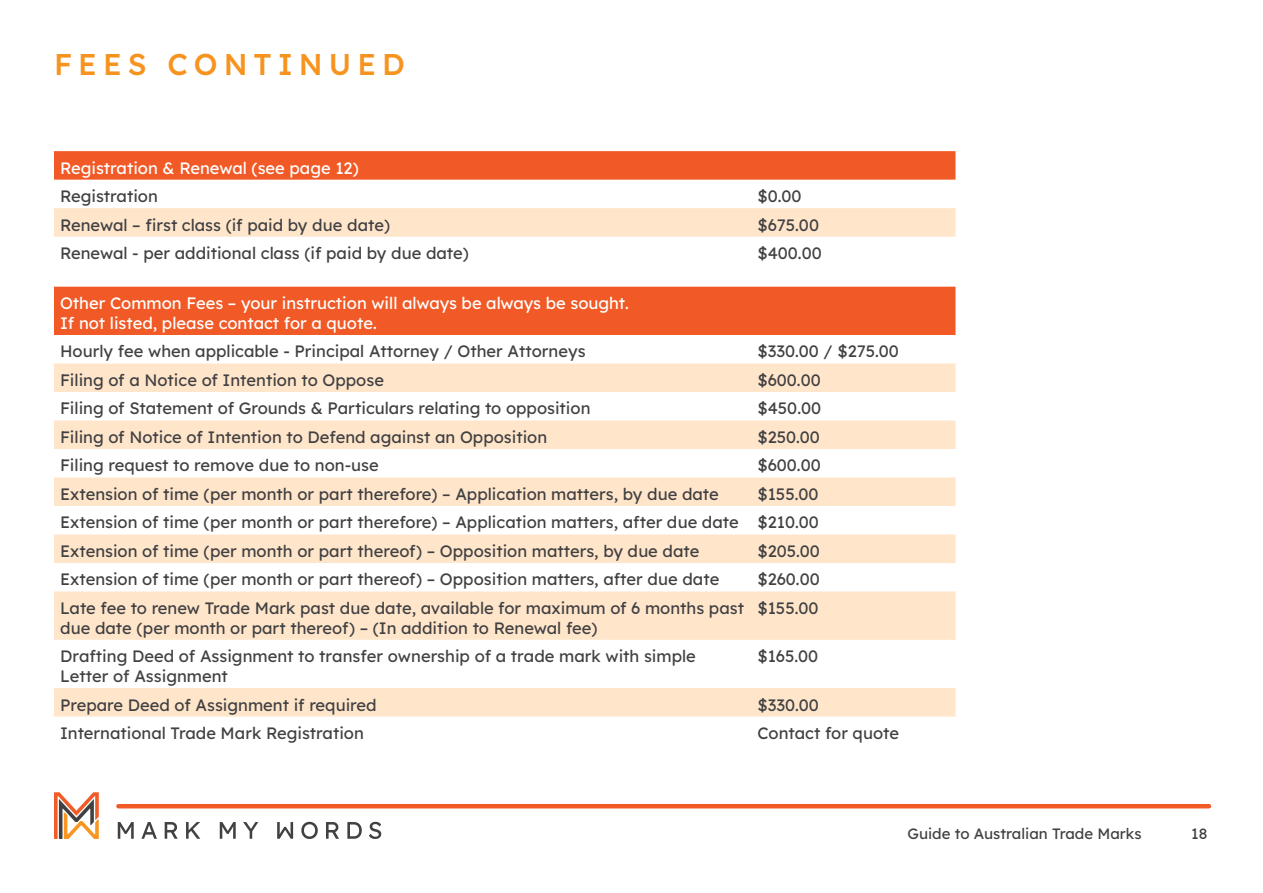
<style>
.page{position:relative;width:1263px;height:893px;background:#fff}
.page>*{position:absolute;margin:0;border:0;box-sizing:border-box;transform-origin:0 0}
.t1{font:500 30px "Lexend Deca";letter-spacing:.2em;color:#f7941f}
.t2{font:16.5px/28.5px "Lexend Deca";color:#414042}
.t3{font:16.5px/19.8px "Lexend Deca";color:#fff}
.t4{font:15px "Lexend Deca";color:#414042}
</style>
<div class="page">
<svg style="left:118px;top:822px;width:16px;height:17px"></svg>
<svg style="left:141px;top:822px;width:16px;height:17px"></svg>
<svg style="left:165px;top:822px;width:13px;height:17px"></svg>
<svg style="left:186px;top:822px;width:14px;height:17px"></svg>
<svg style="left:220px;top:822px;width:16px;height:17px"></svg>
<svg style="left:243px;top:822px;width:15px;height:17px"></svg>
<svg style="left:277px;top:822px;width:16px;height:17px"></svg>
<svg style="left:301px;top:822px;width:17px;height:17px"></svg>
<svg style="left:326px;top:822px;width:13px;height:17px"></svg>
<svg style="left:347px;top:822px;width:15px;height:17px"></svg>
<svg style="left:369px;top:822px;width:12px;height:17px"></svg>
<svg style="left:54px;top:792px;width:45px;height:47px"></svg>
<hr style="left:118px;top:804px;width:1091px;height:4px;background:#f15a26">
<div style="left:54px;top:287px;width:901px;height:48px;background:#f15a26"></div>
<svg style="left:54px;top:363px;width:901px;height:354px;fill:#ffe6cb"></svg>
<div style="left:54px;top:151px;width:901px;height:29px;background:#f15a26"></div>
<div style="left:54px;top:208px;width:901px;height:29px;background:#ffe6cb"></div>
<h1 class="t1" style="left:54px;top:43px;width:352px">FEES CONTINUED</h1>
<p class="t3" style="left:60px;top:157px;width:300px">Registration &amp; Renewal (see page 12)</p>
<p class="t2" style="left:60px;top:181px;width:99px">Registration</p>
<p class="t2" style="left:757px;top:181px;width:46px">$0.00</p>
<p class="t2" style="left:60px;top:209px;width:332px">Renewal – first class (if paid by due date)</p>
<p class="t2" style="left:757px;top:209px;width:63px">$675.00</p>
<p class="t2" style="left:60px;top:238px;width:410px">Renewal - per additional class (if paid by due date)</p>
<p class="t2" style="left:757px;top:238px;width:66px">$400.00</p>
<p class="t3" style="left:60px;top:292px;width:570px">Other Common Fees – your instruction will always be always be sought.<br>If not listed, please contact for a quote.</p>
<p class="t2" style="left:60px;top:336px;width:527px">Hourly fee when applicable - Principal Attorney / Other Attorneys</p>
<p class="t2" style="left:757px;top:336px;width:143px">$330.00 / $275.00</p>
<p class="t2" style="left:60px;top:365px;width:325px">Filing of a Notice of Intention to Oppose</p>
<p class="t2" style="left:757px;top:365px;width:65px">$600.00</p>
<p class="t2" style="left:60px;top:393px;width:532px">Filing of Statement of Grounds &amp; Particulars relating to opposition</p>
<p class="t2" style="left:757px;top:393px;width:65px">$450.00</p>
<p class="t2" style="left:60px;top:422px;width:489px">Filing of Notice of Intention to Defend against an Opposition</p>
<p class="t2" style="left:757px;top:422px;width:64px">$250.00</p>
<p class="t2" style="left:60px;top:450px;width:320px">Filing request to remove due to non-use</p>
<p class="t2" style="left:757px;top:450px;width:65px">$600.00</p>
<p class="t2" style="left:60px;top:479px;width:660px">Extension of time (per month or part therefore) – Application matters, by due date</p>
<p class="t2" style="left:60px;top:479px;width:760px;text-align:justify;text-indent:697px">$155.00<br>Extension of time (per month or part therefore) – Application matters, after due date $210.00<br>Extension of time (per month or part thereof) – Opposition matters, by due date</p>
<p class="t2" style="left:757px;top:536px;width:64px">$205.00</p>
<p class="t2" style="left:60px;top:564px;width:661px">Extension of time (per month or part thereof) – Opposition matters, after due date</p>
<p class="t2" style="left:757px;top:564px;width:64px">$260.00</p>
<p class="t2" style="left:60px;top:597px;width:685px;line-height:19.8px">Late fee to renew Trade Mark past due date, available for maximum of 6 months past due date (per month or part thereof) – (In addition to Renewal fee)</p>
<p class="t2" style="left:757px;top:593px;width:63px">$155.00</p>
<p class="t2" style="left:60px;top:645px;width:637px;line-height:19.8px">Drafting Deed of Assignment to transfer ownership of a trade mark with simple<br>Letter of Assignment</p>
<p class="t2" style="left:757px;top:641px;width:62px">$165.00</p>
<p class="t2" style="left:60px;top:689px;width:318px">Prepare Deed of Assignment if required</p>
<p class="t2" style="left:757px;top:689px;width:63px">$330.00</p>
<p class="t2" style="left:60px;top:718px;width:305px">International Trade Mark Registration</p>
<p class="t2" style="left:757px;top:718px;width:143px">Contact for quote</p>
<p class="t4" style="left:907px;top:823px;width:236px">Guide to Australian Trade Marks</p>
<p class="t4" style="left:1191px;top:822px;width:18px">18</p>
</div>
